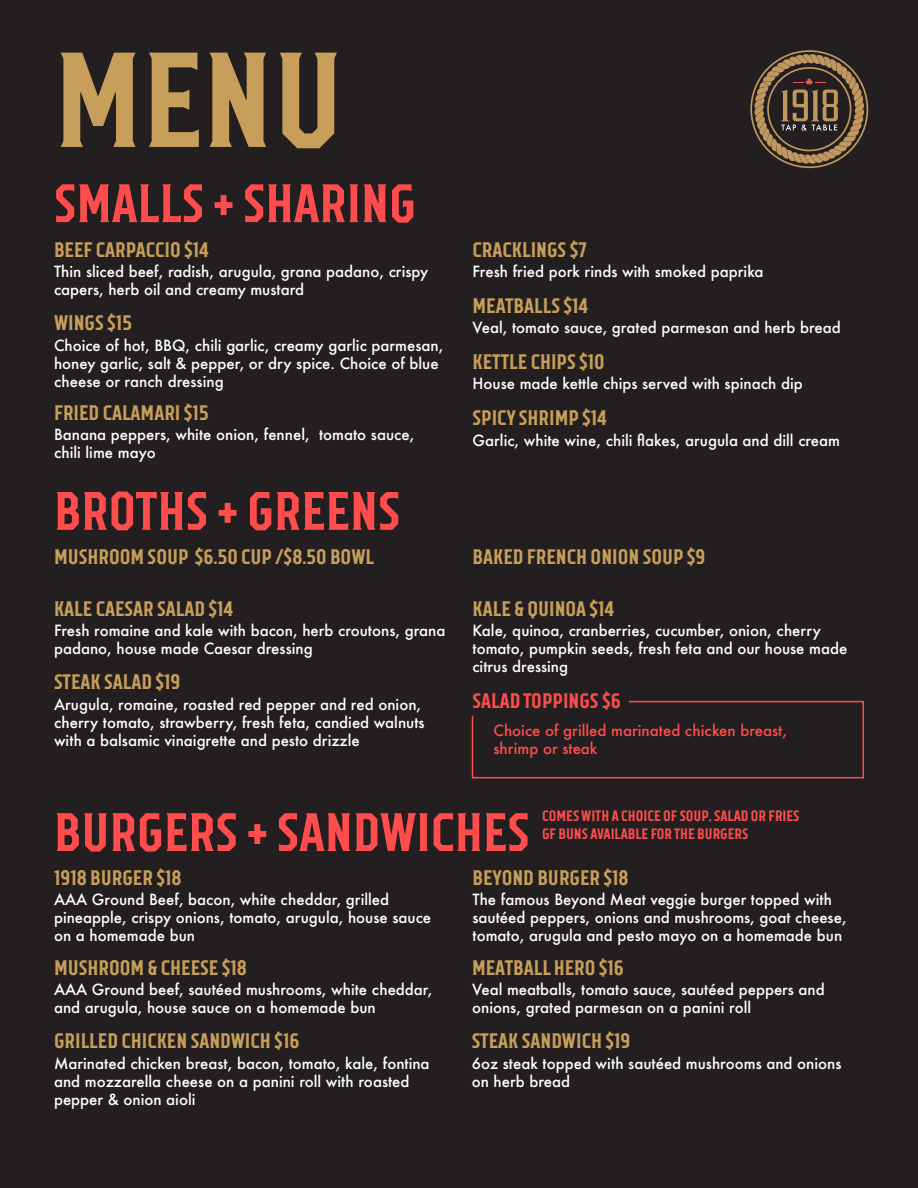
<style>
.page{position:relative;width:918px;height:1188px;background:#231f20}
.page>*{position:absolute;margin:0;border:0;box-sizing:border-box;transform-origin:0 0}
.t1{font:700 134.7px "TT Octas";color:#c89f5a}
.t2{font:700 54px "TT Octas";color:#ff4d4d}
.t3{font:700 21px "TT Octas";color:#c89f5a}
.t4{font:700 21px "TT Octas";color:#ff4d4d}
.t5{font:500 15px/18px "Futura";color:#fff}
.t6{font:700 15px "TT Octas";color:#ff4d4d}
.t7{font:500 15px/18px "Futura";color:#ff4d4d}
</style>
<div class="page">
<svg style="left:471px;top:700px;width:393px;height:79px"></svg>
<svg style="left:750px;top:50px;width:118px;height:118px"></svg>
<p class="t1" style="left:54px;top:21px;width:291px">MENU</p>
<p class="t2" style="left:54px;top:172px;width:364px">SMALLS + SHARING</p>
<p class="t3" style="left:54px;top:237px;width:156px">BEEF CARPACCIO $14</p>
<p class="t5" style="left:54px;top:262px;width:376px">Thin sliced beef, radish, arugula, grana padano, crispy capers, herb oil and creamy mustard</p>
<p class="t3" style="left:54px;top:310px;width:80px">WINGS $15</p>
<p class="t5" style="left:54px;top:336px;width:391px">Choice of hot, BBQ, chili garlic, creamy garlic parmesan, honey garlic, salt &amp; pepper, or dry spice. Choice of blue cheese or ranch dressing</p>
<p class="t3" style="left:472px;top:237px;width:116px">CRACKLINGS $7</p>
<p class="t5" style="left:472px;top:262px;width:293px">Fresh fried pork rinds with smoked paprika</p>
<p class="t5" style="left:472px;top:318px;width:370px">Veal, tomato sauce, grated parmesan and herb bread</p>
<p class="t3" style="left:472px;top:293px;width:117px">MEATBALLS $14</p>
<p class="t3" style="left:472px;top:349px;width:134px">KETTLE CHIPS $10</p>
<p class="t5" style="left:472px;top:375px;width:332px">House made kettle chips served with spinach dip</p>
<p class="t3" style="left:54px;top:400px;width:156px">FRIED CALAMARI $15</p>
<p class="t3" style="left:472px;top:405px;width:136px">SPICY SHRIMP $14</p>
<p class="t5" style="left:54px;top:425px;width:362px">Banana peppers, white onion, fennel, tomato sauce, chili lime mayo</p>
<p class="t5" style="left:472px;top:431px;width:369px">Garlic, white wine, chili flakes, arugula and dill cream</p>
<p class="t2" style="left:54px;top:479px;width:348px">BROTHS + GREENS</p>
<p class="t3" style="left:54px;top:545px;width:322px">MUSHROOM SOUP $6.50 CUP /$8.50 BOWL</p>
<p class="t3" style="left:54px;top:596px;width:181px">KALE CAESAR SALAD $14</p>
<p class="t5" style="left:54px;top:622px;width:393px">Fresh romaine and kale with bacon, herb croutons, grana padano, house made Caesar dressing</p>
<p class="t3" style="left:54px;top:670px;width:128px">STEAK SALAD $19</p>
<p class="t5" style="left:54px;top:695px;width:372px">Arugula, romaine, roasted red pepper and red onion, cherry tomato, strawberry, fresh feta, candied walnuts with a balsamic vinaigrette and pesto drizzle</p>
<p class="t3" style="left:472px;top:545px;width:234px">BAKED FRENCH ONION SOUP $9</p>
<p class="t3" style="left:472px;top:596px;width:143px">KALE &amp; QUINOA $14</p>
<p class="t5" style="left:472px;top:622px;width:376px">Kale, quinoa, cranberries, cucumber, onion, cherry tomato, pumpkin seeds, fresh feta and our house made citrus dressing</p>
<p class="t4" style="left:472px;top:688px;width:150px">SALAD TOPPINGS $6</p>
<p class="t7" style="left:494px;top:721px;width:295px">Choice of grilled marinated chicken breast, shrimp or steak</p>
<p class="t2" style="left:54px;top:801px;width:477px">BURGERS + SANDWICHES</p>
<p class="t6" style="left:542px;top:807px;width:259px">COMES WITH A CHOICE OF SOUP, SALAD OR FRIES</p>
<p class="t6" style="left:542px;top:825px;width:208px">GF BUNS AVAILABLE FOR THE BURGERS</p>
<p class="t3" style="left:54px;top:865px;width:129px">1918 BURGER $18</p>
<p class="t3" style="left:472px;top:865px;width:158px">BEYOND BURGER $18</p>
<p class="t5" style="left:54px;top:891px;width:379px">AAA Ground Beef, bacon, white cheddar, grilled pineapple, crispy onions, tomato, arugula, house sauce on a homemade bun</p>
<p class="t5" style="left:472px;top:891px;width:376px">The famous Beyond Meat veggie burger topped with sautéed peppers, onions and mushrooms, goat cheese, tomato, arugula and pesto mayo on a homemade bun</p>
<p class="t5" style="left:54px;top:981px;width:380px">AAA Ground beef, sautéed mushrooms, white cheddar, and arugula, house sauce on a homemade bun</p>
<p class="t5" style="left:54px;top:1054px;width:377px">Marinated chicken breast, bacon, tomato, kale, fontina and mozzarella cheese on a panini roll with roasted pepper &amp; onion aioli</p>
<p class="t5" style="left:472px;top:1054px;width:371px">6oz steak topped with sautéed mushrooms and onions on herb bread</p>
<p class="t3" style="left:54px;top:955px;width:194px">MUSHROOM &amp; CHEESE $18</p>
<p class="t3" style="left:472px;top:955px;width:153px">MEATBALL HERO $16</p>
<p class="t5" style="left:472px;top:981px;width:354px">Veal meatballs, tomato sauce, sautéed peppers and onions, grated parmesan on a panini roll</p>
<p class="t3" style="left:54px;top:1029px;width:247px">GRILLED CHICKEN SANDWICH $16</p>
<p class="t3" style="left:472px;top:1029px;width:160px">STEAK SANDWICH $19</p>
</div>
